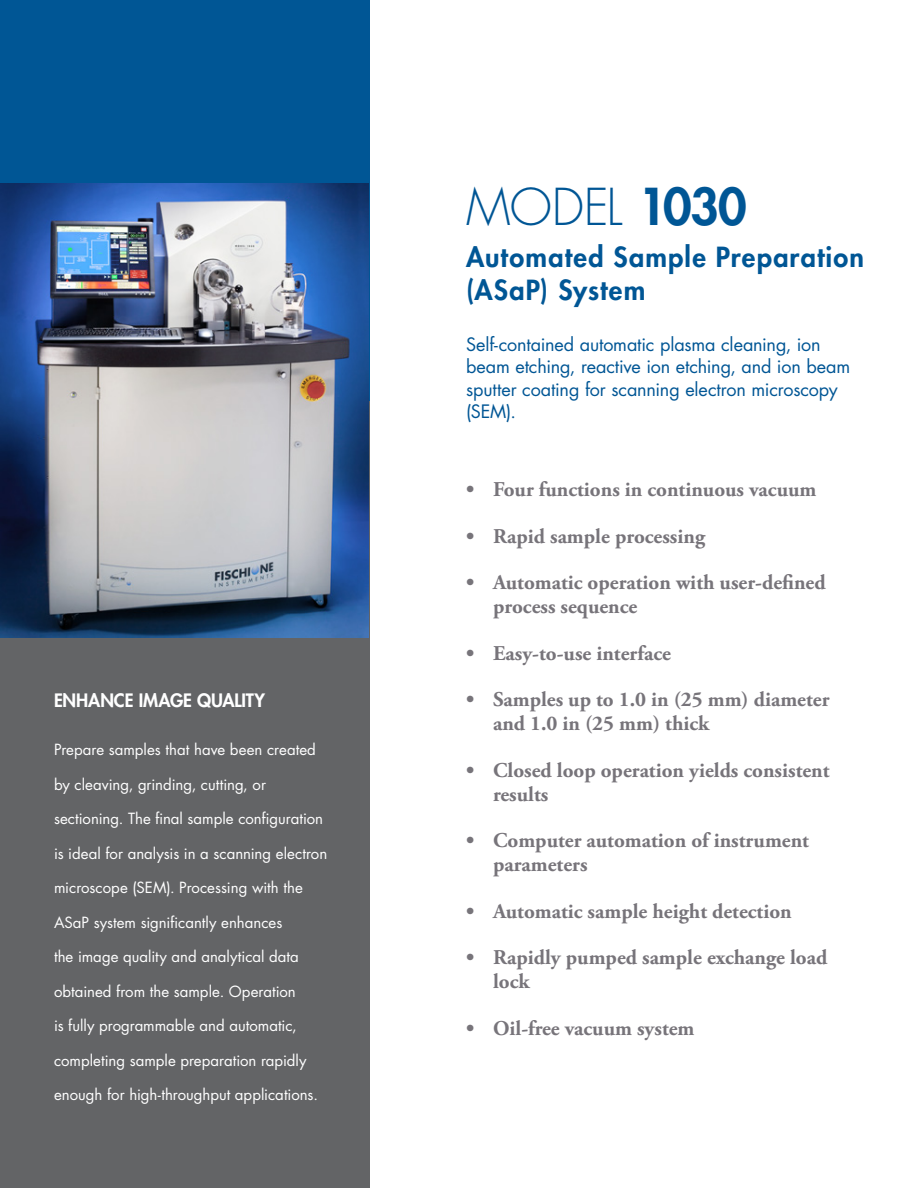
<style>
.page{position:relative;width:918px;height:1188px;background:#fff}
.page>*{position:absolute;margin:0;border:0;box-sizing:border-box;transform-origin:0 0}
._02_MODEL_NUMBER{font:300 49.5px "Futura Std";letter-spacing:-.01em;color:#005695}
._02_Product_Name{font:800 27px/33px "Futura Std";letter-spacing:.045em;color:#005695}
.t1{font:700 21px/24px "Adobe Garamond Pro";color:#77747a}
._02_Product_Descript{font:18px/22.5px "Futura Std";letter-spacing:-.005em;color:#005695}
.Callout_Box_Header_W{font:800 18px "Futura Std";letter-spacing:-.005em;color:#fff}
.Callout_Box_Text_Whi{font:15px "Futura Std";color:#fff}
.s1{font-weight:800}
</style>
<div class="page">
<div style="left:0;top:0;width:370px;height:479px;background:#005695"></div>
<div style="left:0;top:402px;width:370px;height:786px;background:#636466"></div>
<img style="left:0;top:184px;width:368px;height:453px">
<p class="Callout_Box_Header_W" style="left:54px;top:689px;width:212px">ENHANCE IMAGE QUALITY</p>
<p class="Callout_Box_Text_Whi" style="left:54px;top:740px;width:263px">Prepare samples that have been created</p>
<p class="Callout_Box_Text_Whi" style="left:54px;top:775px;width:214px">by cleaving, grinding, cutting, or</p>
<p class="Callout_Box_Text_Whi" style="left:54px;top:809px;width:271px">sectioning. The final sample configuration</p>
<p class="Callout_Box_Text_Whi" style="left:54px;top:844px;width:275px">is ideal for analysis in a scanning electron</p>
<p class="Callout_Box_Text_Whi" style="left:54px;top:878px;width:250px">microscope (SEM). Processing with the</p>
<p class="Callout_Box_Text_Whi" style="left:54px;top:913px;width:230px">ASaP system significantly enhances</p>
<p class="Callout_Box_Text_Whi" style="left:54px;top:947px;width:246px">the image quality and analytical data</p>
<p class="Callout_Box_Text_Whi" style="left:54px;top:982px;width:243px">obtained from the sample. Operation</p>
<p class="Callout_Box_Text_Whi" style="left:54px;top:1016px;width:244px">is fully programmable and automatic,</p>
<p class="Callout_Box_Text_Whi" style="left:54px;top:1051px;width:254px">completing sample preparation rapidly</p>
<p class="Callout_Box_Text_Whi" style="left:54px;top:1085px;width:266px">enough for high-throughput applications.</p>
<p class="_02_MODEL_NUMBER" style="left:466px;top:177px;width:282px">MODEL <span class="s1">1030</span></p>
<p class="_02_Product_Name" style="left:466px;top:240px;width:399px">Automated Sample Preparation (ASaP) System</p>
<p class="_02_Product_Descript" style="left:466px;top:333px;width:386px">Self-contained automatic plasma cleaning, ion beam etching, reactive ion etching, and ion beam sputter coating for scanning electron microscopy (SEM).</p>
<p class="t1" style="left:466px;top:478px;width:352px">• Four functions in continuous vacuum</p>
<p class="t1" style="left:466px;top:525px;width:241px">• Rapid sample processing</p>
<p class="t1" style="left:493px;top:571px;width:334px;text-indent:-27px">• Automatic operation with user-defined process sequence</p>
<p class="t1" style="left:466px;top:642px;width:206px">• Easy-to-use interface</p>
<p class="t1" style="left:493px;top:688px;width:338px;text-indent:-27px">• Samples up to 1.0 in (25 mm) diameter and 1.0 in (25 mm) thick</p>
<p class="t1" style="left:493px;top:759px;width:338px;text-indent:-27px">• Closed loop operation yields consistent results</p>
<p class="t1" style="left:493px;top:829px;width:318px;text-indent:-27px">• Computer automation of instrument parameters</p>
<p class="t1" style="left:466px;top:900px;width:327px">• Automatic sample height detection</p>
<p class="t1" style="left:493px;top:946px;width:336px;text-indent:-27px">• Rapidly pumped sample exchange load lock</p>
<p class="t1" style="left:466px;top:1017px;width:230px">• Oil-free vacuum system</p>
</div>
